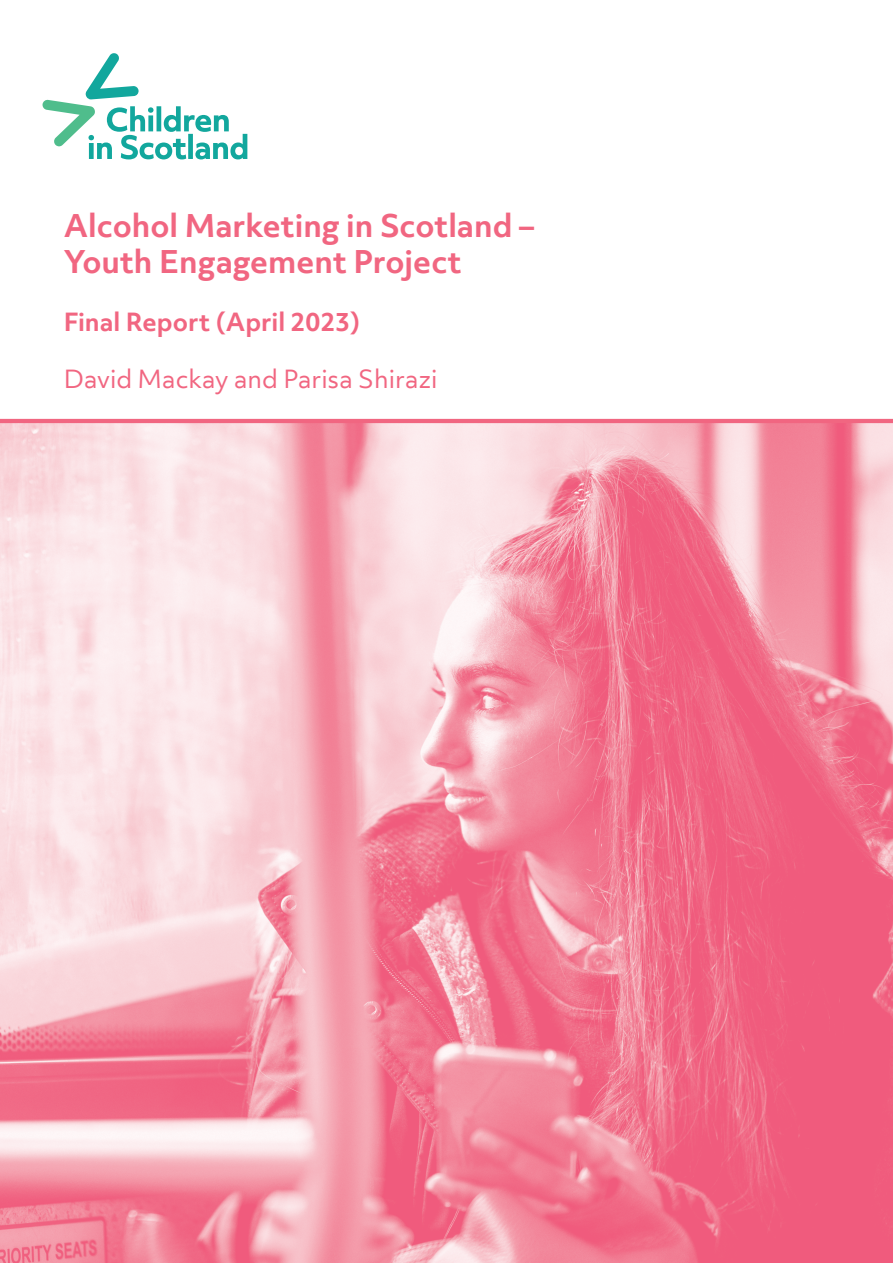
<style>
.page{position:relative;width:893px;height:1263px;background:#fff}
.page>*{position:absolute;margin:0;border:0;box-sizing:border-box;transform-origin:0 0}
.t1{font:700 30px "Objektiv Mk 3";color:#f16681}
.t2{font:24px "Objektiv Mk 3";color:#f16681}
.t3{font:700 24px "Objektiv Mk 3";color:#f16681}
</style>
<div class="page">
<svg style="left:42px;top:53px;width:205px;height:106px"></svg>
<img style="left:0;top:423px;width:893px;height:840px">
<hr style="left:0;top:419px;width:893px;height:4px;background:#f16681">
<p class="t1" style="left:64px;top:204px;width:472px">Alcohol Marketing in Scotland –</p>
<p class="t1" style="left:64px;top:240px;width:399px">Youth Engagement Project</p>
<p class="t3" style="left:64px;top:305px;width:298px">Final Report (April 2023)</p>
<p class="t2" style="left:64px;top:363px;width:375px">David Mackay and Parisa Shirazi</p>
</div>
